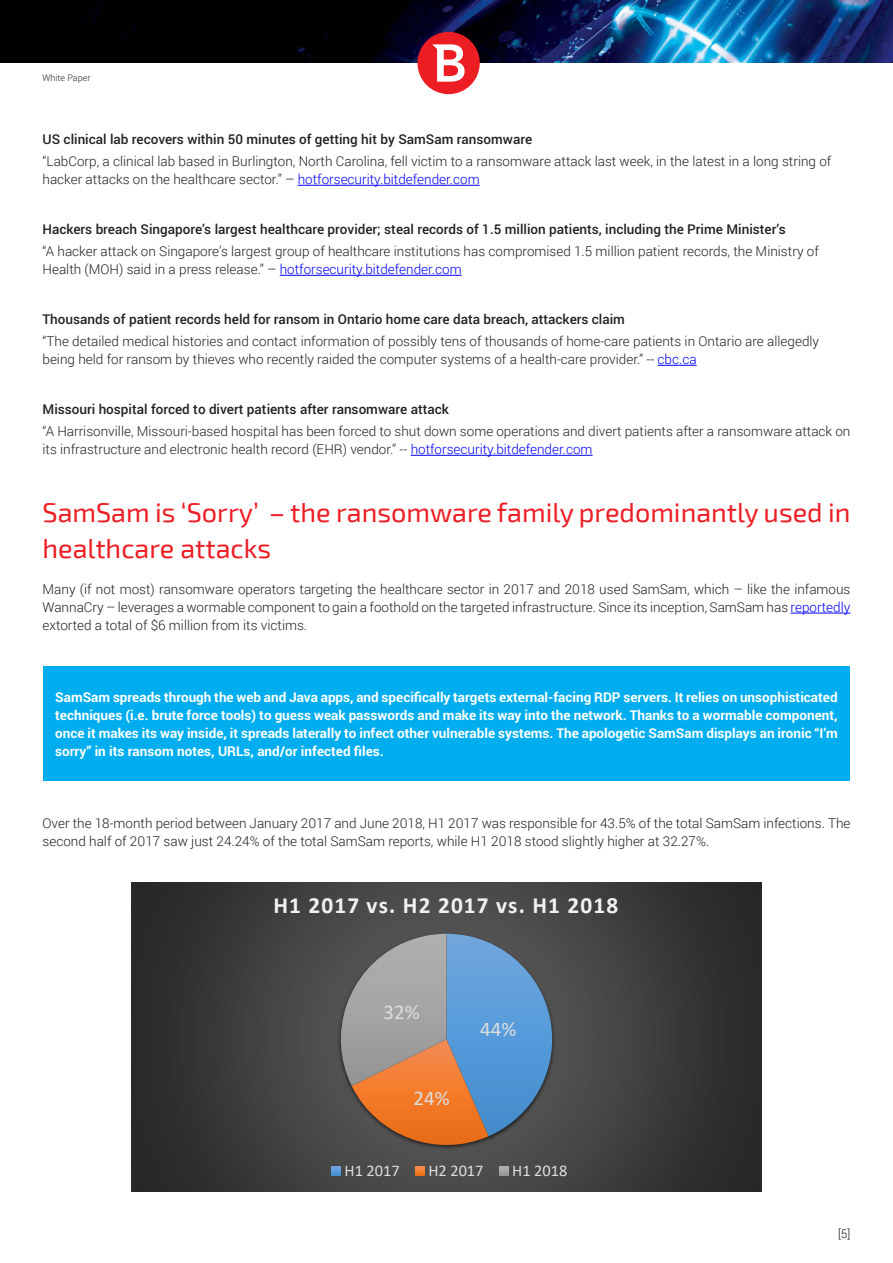
<style>
.page{position:relative;width:893px;height:1263px;background:#fff}
.page>*{position:absolute;margin:0;border:0;box-sizing:border-box;transform-origin:0 0}
.t1{font:27px/36px "Exo 2";color:#ed1d24}
.t2{font:700 23.25px "Calibri";letter-spacing:.05em;color:#f1f1f2}
.t3{font:20.85px "Calibri";color:#dcddde}
.t4{font:16.35px "Calibri";color:#dcddde}
.t5{font:300 13.5px/18px "Roboto";color:#231f20}
.t6{font:700 13.5px/18px "Roboto";color:#fff;text-align:justify}
.t7{font:500 13.5px "Roboto";color:#231f20}
.t8{font:300 12px "Roboto";color:#231f20}
.t9{font:300 9px "Roboto";color:#231f20}
.s1{color:#00f}
</style>
<div class="page">
<img style="left:0;top:0;width:893px;height:62px">
<div style="left:417px;top:32px;width:63px;height:62px;background:#ed1d24;border-radius:50%"></div>
<svg style="left:433px;top:44px;width:32px;height:38px"></svg>
<hr style="left:298px;top:185px;width:182px;height:1px;background:#00f">
<hr style="left:280px;top:275px;width:182px;height:1px;background:#00f">
<hr style="left:658px;top:365px;width:39px;height:1px;background:#00f">
<hr style="left:411px;top:455px;width:182px;height:1px;background:#00f">
<hr style="left:791px;top:613px;width:59px;height:1px;background:#00f">
<div style="left:43px;top:667px;width:807px;height:114px;background:#00aeef"></div>
<svg style="left:132px;top:882px;width:629px;height:309px;background:#3b3b3b"></svg>
<img style="left:451px;top:930px;width:106px;height:213px">
<img style="left:336px;top:930px;width:115px;height:4px">
<svg style="left:326px;top:934px;width:226px;height:225px;background:#7f7e83"></svg>
<svg style="left:332px;top:1166px;width:8px;height:9px"></svg>
<svg style="left:415px;top:1166px;width:9px;height:9px"></svg>
<svg style="left:499px;top:1166px;width:9px;height:9px"></svg>
<p class="t9" style="left:43px;top:71px;width:49px">White Paper</p>
<p class="t7" style="left:43px;top:130px;width:491px">US clinical lab recovers within 50 minutes of getting hit by SamSam ransomware</p>
<p class="t5" style="left:43px;top:152px;width:790px">“LabCorp, a clinical lab based in Burlington, North Carolina, fell victim to a ransomware attack last week, in the latest in a long string of hacker attacks on the healthcare sector.” – <span class="s1">hotforsecurity.bitdefender.com</span></p>
<p class="t7" style="left:43px;top:220px;width:745px">Hackers breach Singapore’s largest healthcare provider; steal records of 1.5 million patients, including the Prime Minister’s</p>
<p class="t5" style="left:43px;top:242px;width:778px">“A hacker attack on Singapore’s largest group of healthcare institutions has compromised 1.5 million patient records, the Ministry of<br>Health (MOH) said in a press release.” – <span class="s1">hotforsecurity.bitdefender.com</span></p>
<p class="t7" style="left:43px;top:310px;width:584px">Thousands of patient records held for ransom in Ontario home care data breach, attackers claim</p>
<p class="t5" style="left:43px;top:332px;width:778px">“The detailed medical histories and contact information of possibly tens of thousands of home-care patients in Ontario are allegedly being held for ransom by thieves who recently raided the computer systems of a health-care provider.” -- <span class="s1">cbc.ca</span></p>
<p class="t7" style="left:43px;top:400px;width:408px">Missouri hospital forced to divert patients after ransomware attack</p>
<p class="t5" style="left:43px;top:422px;width:809px">“A Harrisonville, Missouri-based hospital has been forced to shut down some operations and divert patients after a ransomware attack on its infrastructure and electronic health record (EHR) vendor.” -- <span class="s1">hotforsecurity.bitdefender.com</span></p>
<h1 class="t1" style="left:43px;top:495px;width:809px">SamSam is ‘Sorry’ – the ransomware family predominantly used in healthcare attacks</h1>
<p class="t5" style="left:43px;top:580px;width:809px;text-align:justify">Many (if not most) ransomware operators targeting the healthcare sector in 2017 and 2018 used SamSam, which – like the infamous WannaCry – leverages a wormable component to gain a foothold on the targeted infrastructure. Since its inception, SamSam has <span class="s1">reportedly </span>extorted a total of $6 million from its victims.</p>
<p class="t6" style="left:55px;top:688px;width:784px">SamSam spreads through the web and Java apps, and specifically targets external-facing RDP servers. It relies on unsophisticated techniques (i.e. brute force tools) to guess weak passwords and make its way into the network. Thanks to a wormable component, once it makes its way inside, it spreads laterally to infect other vulnerable systems. The apologetic SamSam displays an ironic “I’m sorry” in its ransom notes, URLs, and/or infected files.</p>
<p class="t5" style="left:43px;top:814px;width:809px">Over the 18-month period between January 2017 and June 2018, H1 2017 was responsible for 43.5% of the total SamSam infections. The second half of 2017 saw just 24.24% of the total SamSam reports, while H1 2018 stood slightly higher at 32.27%.</p>
<h2 class="t2" style="left:273px;top:889px;width:346px">H1 2017 vs. H2 2017 vs. H1 2018</h2>
<h3 class="t3" style="left:384px;top:997px;width:38px">32%</h3>
<h3 class="t3" style="left:414px;top:1083px;width:38px">24%</h3>
<h3 class="t3" style="left:480px;top:1014px;width:38px">44%</h3>
<p class="t4" style="left:345px;top:1159px;width:57px">H1 2017</p>
<p class="t4" style="left:428px;top:1159px;width:57px">H2 2017</p>
<p class="t4" style="left:512px;top:1159px;width:57px">H1 2018</p>
<p class="t8" style="left:838px;top:1225px;width:14px">[5]</p>
</div>
